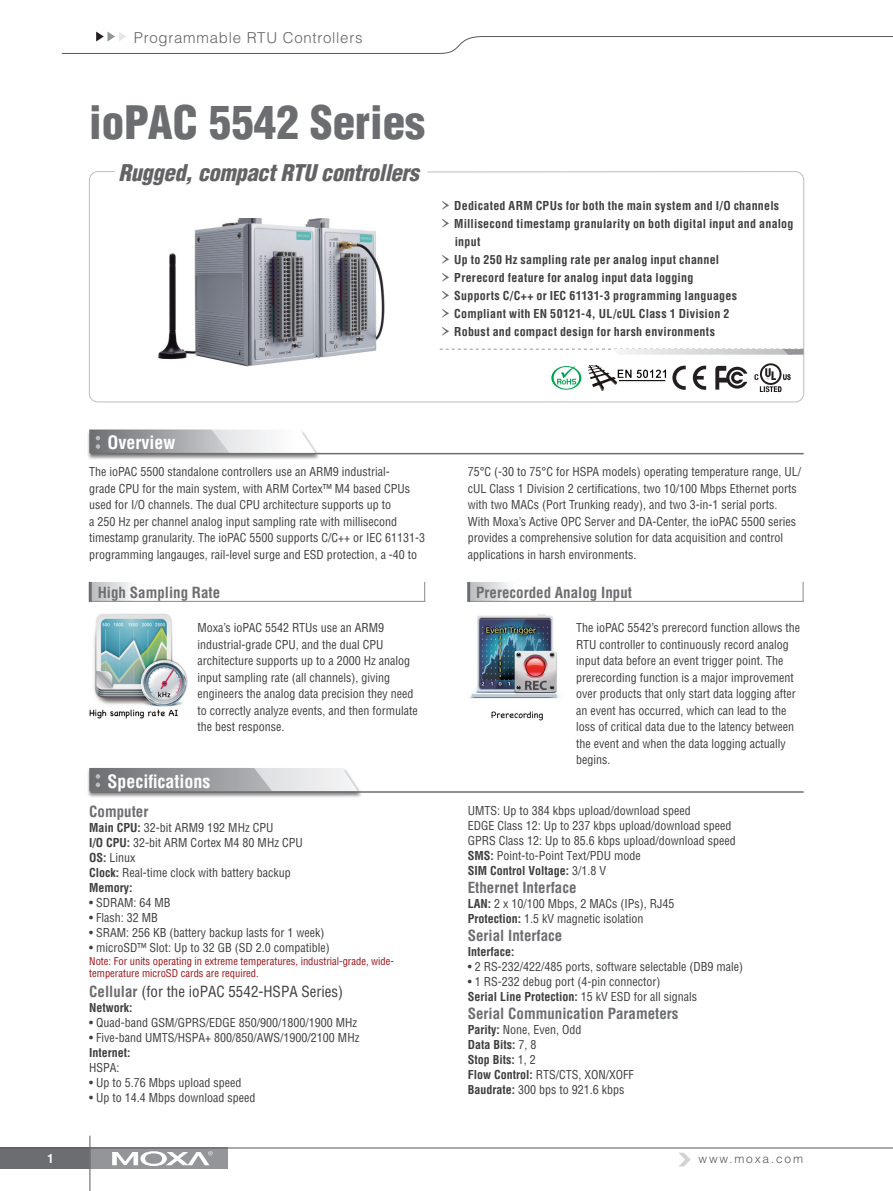
<style>
.page{position:relative;width:893px;height:1191px;background:#fff}
.page>*{position:absolute;margin:0;border:0;box-sizing:border-box;transform-origin:0 0}
.pro_name{font:900 condensed 45px "Helvetica";color:#6c6d70}
.pro_des{font:italic 900 condensed 22.5px "Helvetica";letter-spacing:-.015em;color:#636366}
.topic{font:700 condensed 18px "Helvetica";color:#fff}
.IND_spec_group{font:700 condensed 15px "Helvetica";color:#6c6d70}
.IND_spec_group-2{font:condensed 15px "Helvetica";color:#3e3e3f}
.t1{font:300 15px "Helvetica";letter-spacing:.05em;color:#636366}
.body{font:condensed 12px/16.5px "Helvetica";color:#3e3e3f}
.IND_spec_item{font:condensed 12px/15px "Helvetica";color:#3e3e3f}
.IND_spec_item-2{font:700 condensed 12px/18px "Helvetica";letter-spacing:.02em;color:#3e3e3f}
.IND_spec_item-3{font:700 condensed 12px/15px "Helvetica";color:#3e3e3f}
.t2{font:300 12px "Helvetica";letter-spacing:.15em;color:#57585a}
.t3{font:700 condensed 12px "Helvetica";color:#fff}
.IND_spec_note{font:condensed 10.5px/12.6px "Helvetica";color:#9a1317}
.s1{font-family:"Garamond Premr Pro";font-weight:400;font-stretch:normal;font-size:24px;color:#636366}
.s2{font-weight:700}
.s3{font-weight:700;color:#6c6d70}
.s4{font-weight:400}
</style>
<div class="page">
<div style="left:0;top:1147px;width:90px;height:22px;background:#6c6d70"></div>
<div style="left:90px;top:1147px;width:138px;height:22px;background:#939598"></div>
<hr style="left:0;top:1147px;width:893px;height:1px;background:#57585a">
<svg style="left:112px;top:1151px;width:101px;height:15px"></svg>
<hr style="left:90px;top:1135px;width:1px;height:56px;background:#59595c">
<svg style="left:679px;top:1152px;width:12px;height:14px"></svg>
<svg style="left:61px;top:32px;width:832px;height:22px"></svg>
<div style="left:89px;top:171px;width:715px;height:231px;background:#fff;border:1px solid #bcbdc0;border-radius:9px"></div>
<svg style="left:440px;top:349px;width:364px;height:6px"></svg>
<img style="left:158px;top:218px;width:227px;height:148px">
<svg style="left:715px;top:366px;width:32px;height:23px"></svg>
<svg style="left:754px;top:363px;width:37px;height:29px"></svg>
<img style="left:588px;top:365px;width:79px;height:25px">
<svg style="left:672px;top:366px;width:14px;height:24px"></svg>
<svg style="left:693px;top:366px;width:13px;height:24px"></svg>
<svg style="left:551px;top:366px;width:30px;height:24px"></svg>
<div style="left:87px;top:429px;width:233px;height:31px;background:#231f20;opacity:.35"></div>
<hr style="left:91px;top:453px;width:713px;height:1px;background:#6c6d70">
<svg style="left:89px;top:429px;width:227px;height:25px"></svg>
<div style="left:87px;top:768px;width:276px;height:30px;background:#231f20;opacity:.35"></div>
<hr style="left:91px;top:791px;width:713px;height:1px;background:#6c6d70">
<svg style="left:89px;top:768px;width:269px;height:24px;background:#acadb0"></svg>
<img style="left:89px;top:613px;width:99px;height:106px">
<div style="left:90px;top:582px;width:50px;height:20px;background:linear-gradient(to right,#b8babd,#fefeff)"></div>
<hr style="left:90px;top:601px;width:335px;height:1px;background:#939598">
<hr style="left:89px;top:582px;width:3px;height:20px;background:#6c6d70">
<svg style="left:424px;top:582px;width:1px;height:19px"></svg>
<div style="left:468px;top:582px;width:50px;height:20px;background:linear-gradient(to right,#b5b6b9,#fff)"></div>
<hr style="left:468px;top:601px;width:336px;height:1px;background:#939598">
<hr style="left:467px;top:582px;width:3px;height:20px;background:#6c6d70">
<hr style="left:802px;top:582px;width:2px;height:20px;background:#939598">
<img style="left:469px;top:614px;width:90px;height:107px">
<p class="t1" style="left:134px;top:29px;width:230px">Programmable RTU Controllers</p>
<p class="pro_name" style="left:89px;top:94px;width:337px">ioPAC 5542 Series</p>
<p class="pro_des" style="left:119px;top:158px;width:302px">Rugged, compact RTU controllers</p>
<p class="IND_spec_item-2" style="left:440px;top:197px;width:341px"><span class="s1">›</span> Dedicated ARM CPUs for both the main system and I/O channels</p>
<p class="IND_spec_item-2" style="left:455px;top:215px;width:340px;text-indent:-15px"><span class="s1">›</span> Millisecond timestamp granularity on both digital input and analog input</p>
<p class="IND_spec_item-2" style="left:440px;top:251px;width:281px"><span class="s1">›</span> Up to 250 Hz sampling rate per analog input channel</p>
<p class="IND_spec_item-2" style="left:440px;top:269px;width:255px"><span class="s1">›</span> Prerecord feature for analog input data logging</p>
<p class="IND_spec_item-2" style="left:440px;top:287px;width:299px"><span class="s1">›</span> Supports C/C++ or IEC 61131-3 programming languages</p>
<p class="IND_spec_item-2" style="left:440px;top:305px;width:291px"><span class="s1">›</span> Compliant with EN 50121-4, UL/cUL Class 1 Division 2</p>
<p class="IND_spec_item-2" style="left:440px;top:323px;width:277px"><span class="s1">›</span> Robust and compact design for harsh environments</p>
<p class="topic" style="left:107px;top:432px;width:69px">Overview</p>
<p class="body" style="left:89px;top:463px;width:338px">The ioPAC 5500 standalone controllers use an ARM9 industrial-<br>grade CPU for the main system, with ARM Cortex™ M4 based CPUs used for I/O channels. The dual CPU architecture supports up to<br>a 250 Hz per channel analog input sampling rate with millisecond timestamp granularity. The ioPAC 5500 supports C/C++ or IEC 61131-3 programming langauges, rail-level surge and ESD protection, a -40 to</p>
<p class="body" style="left:468px;top:463px;width:335px">75°C (-30 to 75°C for HSPA models) operating temperature range, UL/ cUL Class 1 Division 2 certifications, two 10/100 Mbps Ethernet ports with two MACs (Port Trunking ready), and two 3-in-1 serial ports.<br>With Moxa’s Active OPC Server and DA-Center, the ioPAC 5500 series provides a comprehensive solution for data acquisition and control applications in harsh environments.</p>
<p class="IND_spec_group" style="left:98px;top:583px;width:124px">High Sampling Rate</p>
<p class="IND_spec_group" style="left:476px;top:583px;width:157px">Prerecorded Analog Input</p>
<p class="body" style="left:198px;top:619px;width:222px">Moxa’s ioPAC 5542 RTUs use an ARM9 industrial-grade CPU, and the dual CPU architecture supports up to a 2000 Hz analog input sampling rate (all channels), giving engineers the analog data precision they need to correctly analyze events, and then formulate the best response.</p>
<p class="body" style="left:576px;top:619px;width:226px">The ioPAC 5542’s prerecord function allows the RTU controller to continuously record analog input data before an event trigger point. The prerecording function is a major improvement over products that only start data logging after an event has occurred, which can lead to the loss of critical data due to the latency between the event and when the data logging actually begins.</p>
<p class="topic" style="left:107px;top:770px;width:104px">Specifications</p>
<p class="IND_spec_group" style="left:89px;top:802px;width:61px">Computer</p>
<p class="IND_spec_item" style="left:89px;top:819px;width:186px"><span class="s2">Main CPU:</span> 32-bit ARM9 192 MHz CPU</p>
<p class="IND_spec_item" style="left:89px;top:834px;width:215px"><span class="s2">I/O CPU:</span> 32-bit ARM Cortex M4 80 MHz CPU</p>
<p class="IND_spec_item" style="left:89px;top:849px;width:48px"><span class="s2">OS:</span> Linux</p>
<p class="IND_spec_item" style="left:89px;top:864px;width:203px"><span class="s2">Clock:</span> Real-time clock with battery backup</p>
<p class="IND_spec_item-2" style="left:89px;top:878px;width:45px">Memory:</p>
<p class="IND_spec_item" style="left:89px;top:894px;width:83px">• SDRAM: 64 MB</p>
<p class="IND_spec_item" style="left:89px;top:909px;width:70px">• Flash: 32 MB</p>
<p class="IND_spec_item" style="left:89px;top:924px;width:237px">• SRAM: 256 KB (battery backup lasts for 1 week)</p>
<p class="IND_spec_item" style="left:89px;top:939px;width:242px">• microSD™ Slot: Up to 32 GB (SD 2.0 compatible)</p>
<p class="IND_spec_note" style="left:89px;top:954px;width:306px">Note: For units operating in extreme temperatures, industrial-grade, wide&shy;temperature microSD cards are required.</p>
<p class="IND_spec_group-2" style="left:89px;top:981px;width:255px"><span class="s3">Cellular</span> (for the ioPAC 5542-HSPA Series)</p>
<p class="IND_spec_item-3" style="left:89px;top:999px;width:45px">Network:</p>
<p class="IND_spec_item" style="left:89px;top:1014px;width:270px">• Quad-band GSM/GPRS/EDGE 850/900/1800/1900 MHz</p>
<p class="IND_spec_item" style="left:89px;top:1029px;width:272px">• Five-band UMTS/HSPA+ 800/850/AWS/1900/2100 MHz</p>
<p class="IND_spec_item-3" style="left:89px;top:1044px;width:43px">Internet:<br><span class="s4">HSPA:</span></p>
<p class="IND_spec_item" style="left:89px;top:1074px;width:154px">• Up to 5.76 Mbps upload speed</p>
<p class="IND_spec_item" style="left:89px;top:1089px;width:168px">• Up to 14.4 Mbps download speed</p>
<p class="IND_spec_item" style="left:468px;top:803px;width:269px">UMTS: Up to 384 kbps upload/download speed<br>EDGE Class 12: Up to 237 kbps upload/download speed<br>GPRS Class 12: Up to 85.6 kbps upload/download speed</p>
<p class="IND_spec_item" style="left:468px;top:848px;width:175px"><span class="s2">SMS:</span> Point-to-Point Text/PDU mode</p>
<p class="IND_spec_item-3" style="left:468px;top:863px;width:140px">SIM Control Voltage: <span class="s4">3/1.8 V</span></p>
<p class="IND_spec_group" style="left:468px;top:878px;width:110px">Ethernet Interface</p>
<p class="IND_spec_item" style="left:468px;top:896px;width:208px"><span class="s2">LAN:</span> 2 x 10/100 Mbps, 2 MACs (IPs), RJ45</p>
<p class="IND_spec_item" style="left:468px;top:911px;width:177px"><span class="s2">Protection:</span> 1.5 kV magnetic isolation</p>
<p class="IND_spec_group" style="left:468px;top:926px;width:96px">Serial Interface</p>
<p class="IND_spec_item-3" style="left:468px;top:944px;width:48px">Interface:</p>
<p class="IND_spec_item" style="left:468px;top:959px;width:277px">• 2 RS-232/422/485 ports, software selectable (DB9 male)</p>
<p class="IND_spec_item" style="left:468px;top:974px;width:194px">• 1 RS-232 debug port (4-pin connector)</p>
<p class="IND_spec_item-3" style="left:468px;top:989px;width:231px">Serial Line Protection: <span class="s4">15 kV ESD for all signals</span></p>
<p class="IND_spec_group" style="left:468px;top:1004px;width:212px">Serial Communication Parameters</p>
<p class="IND_spec_item" style="left:468px;top:1022px;width:115px"><span class="s2">Parity:</span> None, Even, Odd</p>
<p class="IND_spec_item-3" style="left:468px;top:1037px;width:70px">Data Bits: <span class="s4">7, 8</span></p>
<p class="IND_spec_item-3" style="left:468px;top:1052px;width:70px">Stop Bits: <span class="s4">1, 2</span></p>
<p class="IND_spec_item" style="left:468px;top:1067px;width:168px"><span class="s2">Flow Control:</span> RTS/CTS, XON/XOFF</p>
<p class="IND_spec_item" style="left:468px;top:1082px;width:158px"><span class="s2">Baudrate:</span> 300 bps to 921.6 kbps</p>
<p class="t3" style="left:47px;top:1151px;width:8px">1</p>
<p class="t2" style="left:699px;top:1151px;width:106px">www.moxa.com</p>
</div>
